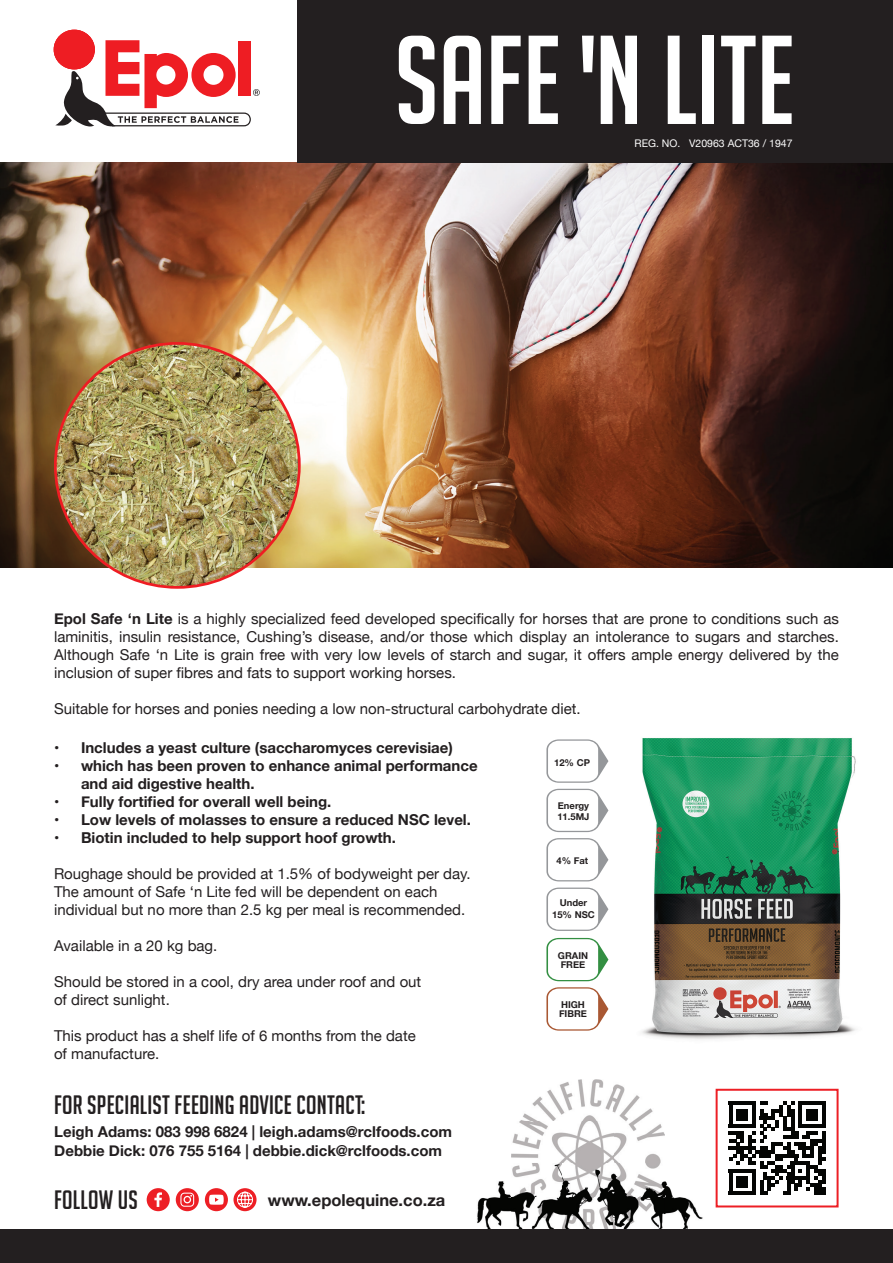
<style>
.page{position:relative;width:893px;height:1263px;background:#fff}
.page>*{position:absolute;margin:0;border:0;box-sizing:border-box;transform-origin:0 0}
.t1{font:123px "Big Noodle Titling";color:#fff}
.t2{font:25.95px "Big Noodle Titling";letter-spacing:.01em;color:#231f20}
.t3{font:700 16.5px "Helvetica Neue";color:#231f20}
.t4{font:15px/18px "Helvetica Neue";color:#231f20}
.t5{font:700 15px/18px "Helvetica Neue";color:#231f20}
.t6{font:10.5px "Helvetica Neue";color:#fff}
.t7{font:700 9.45px/8.9px "Helvetica Neue";color:#231f20}
.s1{font-weight:700}
</style>
<div class="page">
<img style="left:0;top:162px;width:893px;height:405px">
<div style="left:297px;top:0;width:596px;height:162px;background:#231f20"></div>
<div style="left:54px;top:30px;width:40px;height:39px;background:#ee1d23;border-radius:50%"></div>
<svg style="left:55px;top:40px;width:205px;height:87px"></svg>
<div style="left:54px;top:30px;width:41px;height:39px;background:#ee1d23;border-radius:50%"></div>
<div style="left:54px;top:30px;width:41px;height:39px;border:1px solid #ee1d23;border-radius:50%"></div>
<div style="left:716px;top:1089px;width:123px;height:118px;background:#fff;border:2px solid #ed1f25"></div>
<svg style="left:729px;top:1101px;width:96px;height:94px"></svg>
<hr style="left:729px;top:1191px;width:27px;height:4px;background:#040503">
<div style="left:736px;top:1176px;width:12px;height:11px;background:#040503"></div>
<svg style="left:176px;top:1188px;width:23px;height:23px"></svg>
<svg style="left:147px;top:1188px;width:23px;height:23px"></svg>
<svg style="left:205px;top:1188px;width:23px;height:23px"></svg>
<svg style="left:233px;top:1188px;width:24px;height:23px"></svg>
<svg style="left:237px;top:1192px;width:16px;height:16px"></svg>
<img style="left:55px;top:343px;width:244px;height:244px;border-radius:122px">
<svg style="left:546px;top:739px;width:62px;height:44px"></svg>
<svg style="left:546px;top:938px;width:62px;height:43px"></svg>
<svg style="left:546px;top:987px;width:62px;height:44px"></svg>
<svg style="left:546px;top:838px;width:62px;height:43px"></svg>
<svg style="left:546px;top:887px;width:62px;height:44px"></svg>
<svg style="left:546px;top:789px;width:62px;height:43px"></svg>
<img style="left:512px;top:1080px;width:152px;height:83px">
<img style="left:498px;top:1163px;width:175px;height:34px">
<img style="left:477px;top:1197px;width:35px;height:32px">
<img style="left:664px;top:1197px;width:39px;height:32px">
<img style="left:512px;top:1197px;width:152px;height:32px">
<div style="left:0;top:1229px;width:893px;height:34px;background:#231f20"></div>
<img style="left:642px;top:738px;width:214px;height:302px">
<h1 class="t1" style="left:394px;top:14px;width:401px">SAFE 'N LITE</h1>
<p class="t6" style="left:634px;top:136px;width:159px">REG. NO. V20963 ACT36 / 1947</p>
<p class="t4" style="left:54px;top:610px;width:786px;text-align:justify"><span class="s1">Epol Safe ‘n Lite</span> is a highly specialized feed developed specifically for horses that are prone to conditions such as laminitis, insulin resistance, Cushing’s disease, and/or those which display an intolerance to sugars and starches.<br>Although Safe ‘n Lite is grain free with very low levels of starch and sugar, it offers ample energy delivered by the inclusion of super fibres and fats to support working horses.</p>
<p class="t4" style="left:54px;top:700px;width:528px">Suitable for horses and ponies needing a low non-structural carbohydrate diet.</p>
<p class="t5" style="left:54px;top:738px;width:400px">• Includes a yeast culture (saccharomyces cerevisiae)</p>
<p class="t5" style="left:81px;top:756px;width:398px;text-indent:-27px">• which has been proven to enhance animal performance and aid digestive health.</p>
<p class="t5" style="left:54px;top:792px;width:279px">• Fully fortified for overall well being.</p>
<p class="t5" style="left:54px;top:810px;width:418px">• Low levels of molasses to ensure a reduced NSC level.</p>
<p class="t5" style="left:54px;top:828px;width:343px">• Biotin included to help support hoof growth.</p>
<p class="t4" style="left:54px;top:865px;width:418px">Roughage should be provided at 1.5% of bodyweight per day.<br>The amount of Safe ‘n Lite fed will be dependent on each individual but no more than 2.5 kg per meal is recommended.</p>
<p class="t4" style="left:54px;top:937px;width:165px">Available in a 20 kg bag.</p>
<p class="t4" style="left:54px;top:973px;width:369px">Should be stored in a cool, dry area under roof and out of direct sunlight.</p>
<p class="t4" style="left:54px;top:1027px;width:363px">This product has a shelf life of 6 months from the date of manufacture.</p>
<p class="t7" style="left:554px;top:758px;width:37px">12% CP</p>
<p class="t7" style="left:557px;top:800px;width:34px;line-height:11.4px">Energy<br>11.5MJ</p>
<p class="t7" style="left:556px;top:857px;width:33px">4% Fat</p>
<p class="t7" style="left:552px;top:898px;width:44px;line-height:11.4px;text-align:center">Under<br>15% NSC</p>
<p class="t7" style="left:558px;top:951px;width:32px">GRAIN<br>FREE</p>
<p class="t7" style="left:559px;top:1001px;width:29px">HIGH<br>FIBRE</p>
<h2 class="t2" style="left:54px;top:1091px;width:313px">FOR SPECIALIST FEEDING ADVICE CONTACT:</h2>
<p class="t5" style="left:54px;top:1122px;width:399px;line-height:19px">Leigh Adams: 083 998 6824 | leigh.adams@rclfoods.com<br>Debbie Dick: 076 755 5164 | debbie.dick@rclfoods.com</p>
<h2 class="t2" style="left:54px;top:1186px;width:85px">FOLLOW US</h2>
<p class="t3" style="left:268px;top:1187px;width:179px">www.epolequine.co.za</p>
</div>
